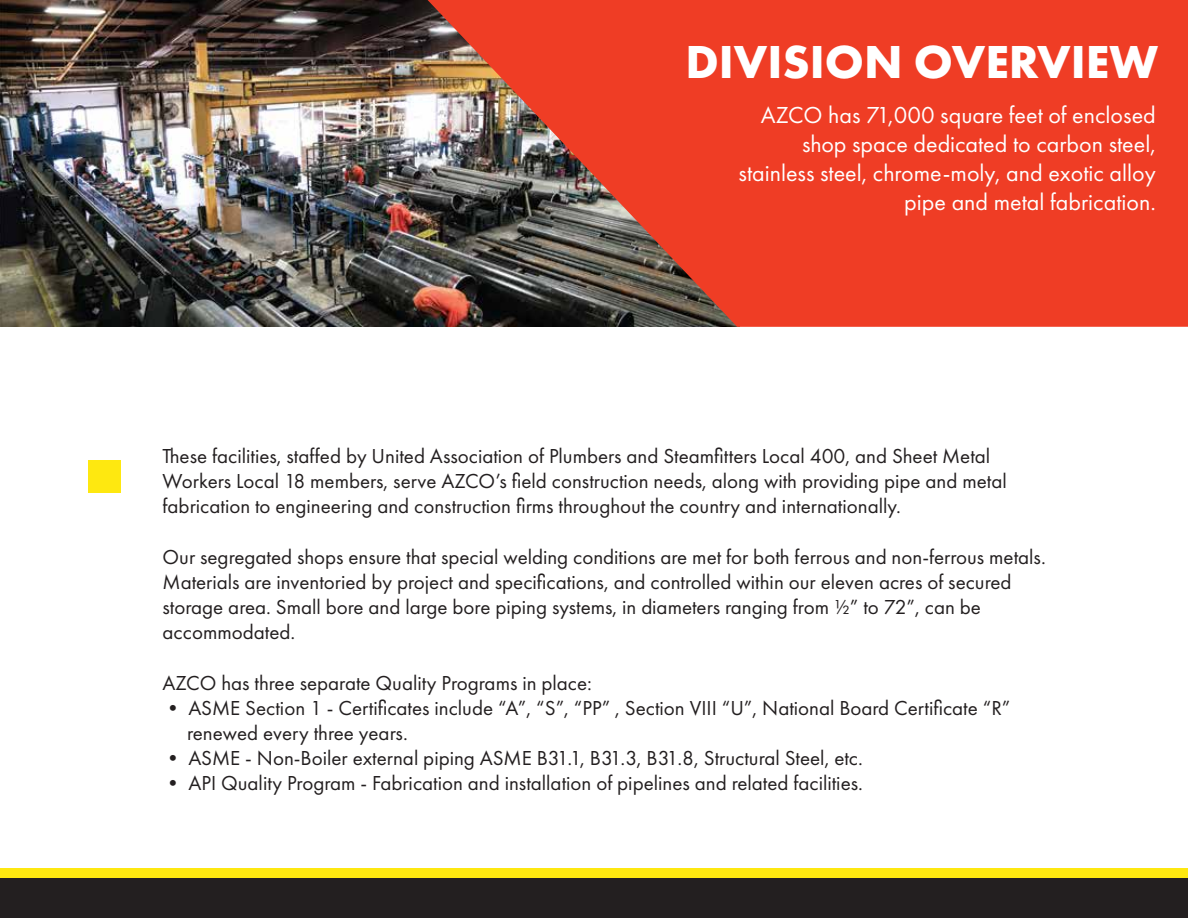
<style>
.page{position:relative;width:1188px;height:918px;background:#fff}
.page>*{position:absolute;margin:0;border:0;box-sizing:border-box;transform-origin:0 0}
.t1{font:700 48px "Futura PT";color:#fff}
.t2{font:24px/28.8px "Futura PT";color:#fff;text-align:right}
.t3{font:21px/25.2px "Futura PT";color:#231f20}
</style>
<div class="page">
<img style="left:0;top:0;width:428px;height:327px">
<div style="left:0;top:868px;width:1188px;height:40px;background:#fee810"></div>
<div style="left:0;top:878px;width:1188px;height:40px;background:#231f20"></div>
<svg style="left:428px;top:0;width:760px;height:327px;background:#d2432e"></svg>
<div style="left:88px;top:460px;width:34px;height:34px;background:#fee810"></div>
<h1 class="t1" style="left:686px;top:32px;width:474px">DIVISION OVERVIEW</h1>
<p class="t2" style="left:739px;top:101px;width:419px">AZCO has 71,000 square feet of enclosed shop space dedicated to carbon steel, stainless steel, chrome-moly, and exotic alloy pipe and metal fabrication.</p>
<p class="t3" style="left:163px;top:443px;width:846px">These facilities, staffed by United Association of Plumbers and Steamfitters Local 400, and Sheet Metal<br>Workers Local 18 members, serve AZCO’s field construction needs, along with providing pipe and metal fabrication to engineering and construction firms throughout the country and internationally.</p>
<p class="t3" style="left:163px;top:544px;width:885px">Our segregated shops ensure that special welding conditions are met for both ferrous and non-ferrous metals.<br>Materials are inventoried by project and specifications, and controlled within our eleven acres of secured storage area. Small bore and large bore piping systems, in diameters ranging from ½” to 72”, can be accommodated.</p>
<p class="t3" style="left:163px;top:670px;width:431px">AZCO has three separate Quality Programs in place:</p>
<p class="t3" style="left:187px;top:695px;width:825px;text-indent:-24px">• ASME Section 1 - Certificates include “A”, “S”, “PP” , Section VIII “U”, National Board Certificate “R” renewed every three years.</p>
<p class="t3" style="left:163px;top:746px;width:702px">• ASME - Non-Boiler external piping ASME B31.1, B31.3, B31.8, Structural Steel, etc.</p>
<p class="t3" style="left:163px;top:771px;width:702px">• API Quality Program - Fabrication and installation of pipelines and related facilities.</p>
</div>
